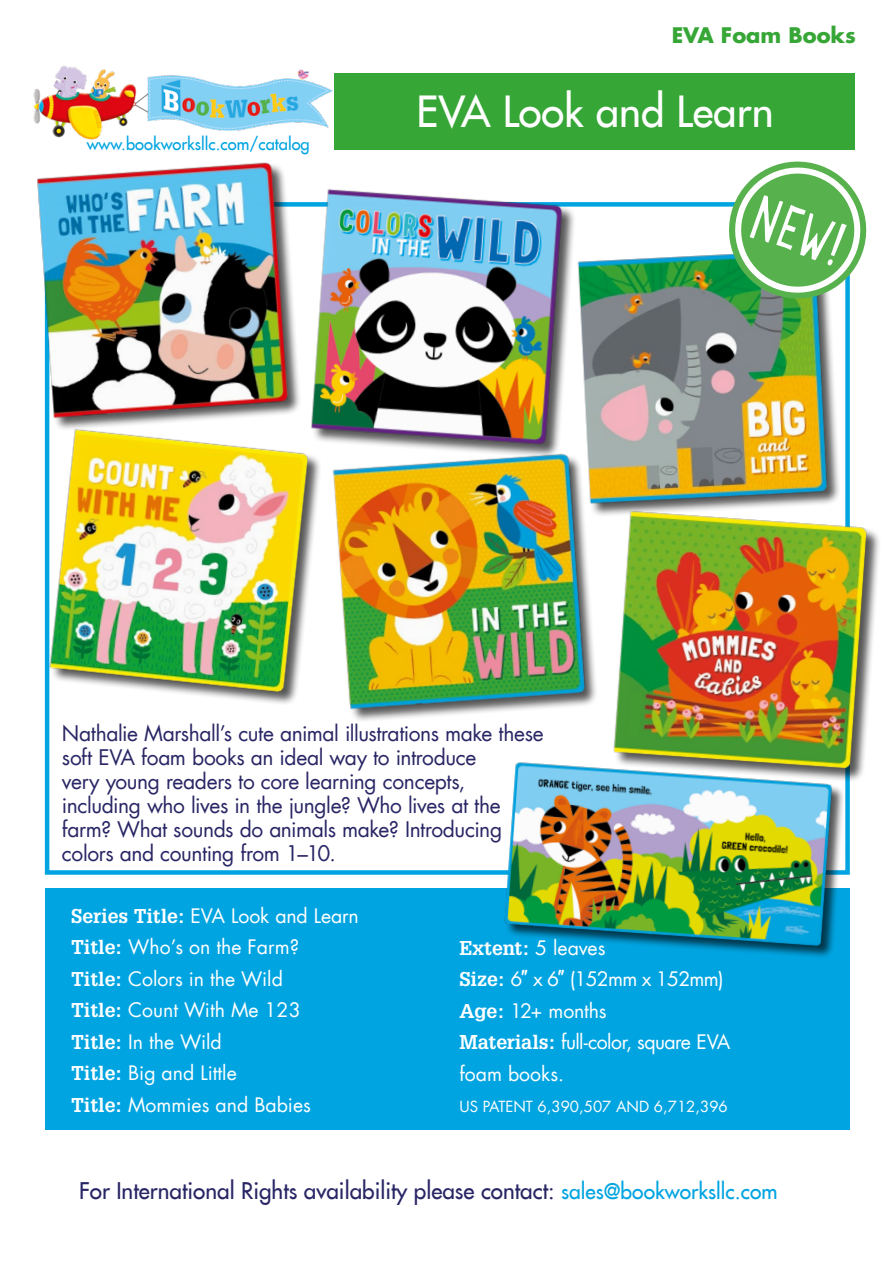
<style>
.page{position:relative;width:893px;height:1263px;background:#fff}
.page>*{position:absolute;margin:0;border:0;box-sizing:border-box;transform-origin:0 0}
.t1{font:300 60px "Mr Dodo";color:#fff;scale:.8 1}
.t2{font:42px "Futura LT";color:#fff}
.t3{font:22.5px "Futura LT";color:#292665}
.AI_Blurb{font:21px/24px "Futura LT";letter-spacing:-.02em;color:#292665}
.t4{font:700 21px "Futura LT";color:#36a636}
.t5{font:19.5px "Futura LT";color:#fff}
.t6{font:19.5px/31.5px "Futura LT";letter-spacing:-.025em;color:#fff}
.t7{font:19.5px "Futura LT";letter-spacing:-.04em;color:#fff}
.t8{font:700 19.5px "Glypha";letter-spacing:-.005em;color:#fff}
.t9{font:16.5px "Futura LT";color:#00a4e1}
.t10{font:15px "Futura LT";color:#fff}
.s1{font-family:"Glypha";font-weight:700}
.s2{font-family:"Futura LT";font-weight:400}
.s3{font-family:"Arial";font-size:21px}
.s4{font-size:21px;color:#00a4e1}
</style>
<div class="page">
<div style="left:45px;top:889px;width:805px;height:241px;background:#00a4e1"></div>
<div style="left:335px;top:73px;width:520px;height:77px;background:#36a636"></div>
<img style="left:33px;top:66px;width:300px;height:74px">
<div style="left:50px;top:429px;width:272px;height:276px;background:#000;opacity:.66"></div>
<img style="left:44px;top:429px;width:267px;height:269px">
<div style="left:333px;top:454px;width:266px;height:269px;background:#000;opacity:.66"></div>
<img style="left:332px;top:458px;width:258px;height:257px">
<div style="left:37px;top:163px;width:265px;height:269px;background:#000;opacity:.66"></div>
<img style="left:37px;top:162px;width:254px;height:260px">
<div style="left:311px;top:189px;width:265px;height:269px;background:#000;opacity:.66"></div>
<img style="left:306px;top:189px;width:263px;height:261px">
<div style="left:505px;top:762px;width:340px;height:197px;background:#000;opacity:.66"></div>
<img style="left:497px;top:762px;width:343px;height:192px">
<div style="left:578px;top:250px;width:263px;height:267px;background:#000;opacity:.66"></div>
<img style="left:576px;top:250px;width:255px;height:256px">
<div style="left:614px;top:511px;width:267px;height:271px;background:#000;opacity:.66"></div>
<img style="left:611px;top:510px;width:259px;height:260px">
<svg style="left:720px;top:161px;width:147px;height:146px"></svg>
<p class="t4" style="left:672px;top:21px;width:186px">EVA Foam Books</p>
<p class="t9" style="left:87px;top:133px;width:225px">www.bookworksllc.com/catalog</p>
<p class="t2" style="left:416px;top:84px;width:359px">EVA Look and Learn</p>
<p class="t1" style="left:766px;top:180px;width:121px;rotate:20deg">NEW!</p>
<p class="AI_Blurb" style="left:62px;top:722px;width:483px">Nathalie Marshall’s cute animal illustrations make these soft EVA foam books an ideal way to introduce<br>very young readers to core learning concepts, including who lives in the jungle? Who lives at the farm? What sounds do animals make? Introducing colors and counting from 1–10.</p>
<p class="t5" style="left:71px;top:903px;width:289px"><span class="s1">Series Title:</span> EVA Look and Learn</p>
<p class="t5" style="left:71px;top:935px;width:230px"><span class="s1">Title:</span> Who’s on the Farm?</p>
<p class="t5" style="left:71px;top:966px;width:213px"><span class="s1">Title:</span> Colors in the Wild</p>
<p class="t5" style="left:71px;top:998px;width:231px"><span class="s1">Title:</span> Count With Me 123</p>
<p class="t5" style="left:71px;top:1029px;width:152px"><span class="s1">Title:</span> In the Wild</p>
<p class="t5" style="left:71px;top:1061px;width:167px"><span class="s1">Title:</span> Big and Little</p>
<p class="t5" style="left:71px;top:1092px;width:241px"><span class="s1">Title:</span> Mommies and Babies</p>
<p class="t8" style="left:459px;top:936px;width:148px">Extent: <span class="s2">5 leaves</span></p>
<p class="t7" style="left:459px;top:967px;width:266px"><span class="s1">Size:</span> 6<span class="s3">″</span> x 6<span class="s3">″</span> (152mm x 152mm)</p>
<p class="t5" style="left:459px;top:998px;width:149px"><span class="s1">Age:</span> 12+ months</p>
<p class="t6" style="left:459px;top:1027px;width:273px"><span class="s1">Materials:</span> full-color, square EVA foam books.</p>
<p class="t10" style="left:459px;top:1097px;width:270px">US PATENT 6,390,507 AND 6,712,396</p>
<p class="t3" style="left:79px;top:1176px;width:700px">For International Rights availability please contact: <span class="s4">sales@bookworksllc.com</span></p>
</div>
